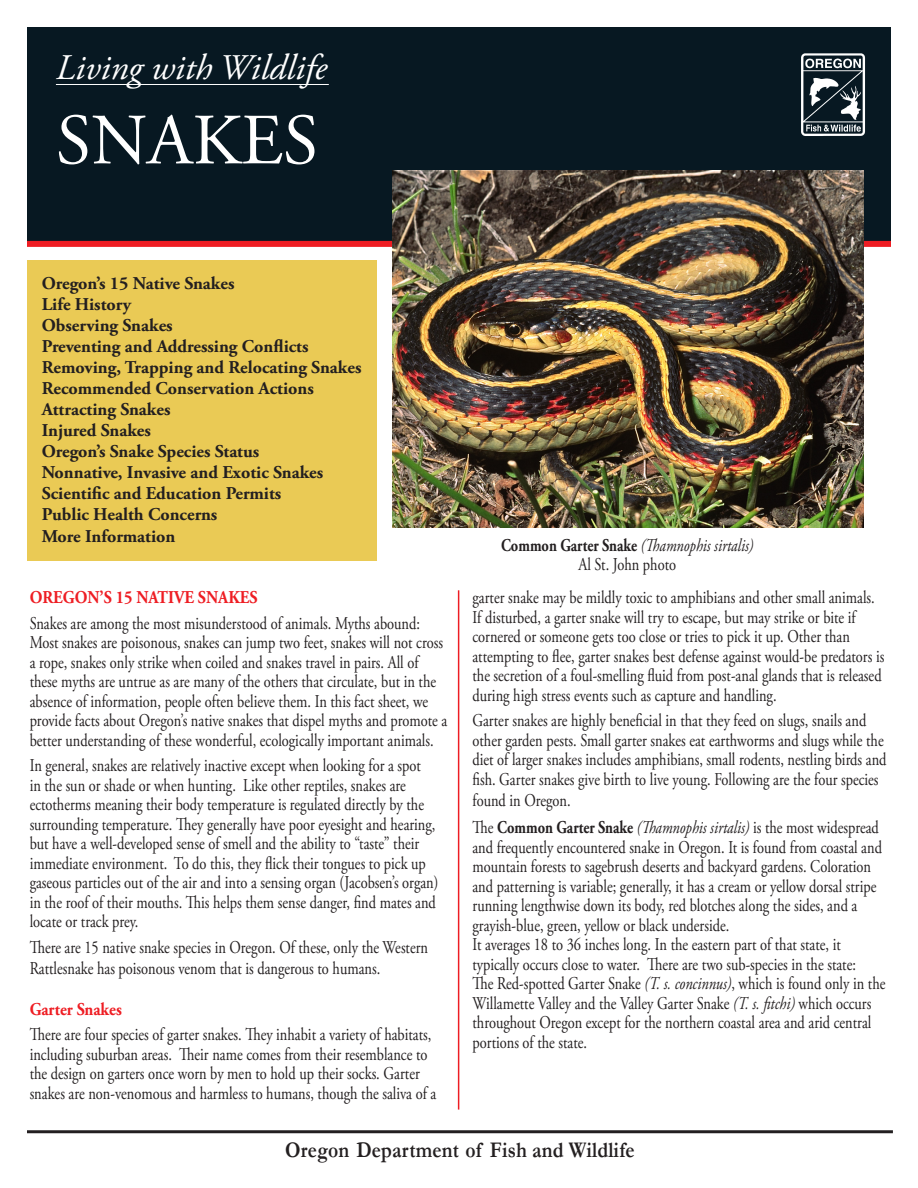
<style>
.page{position:relative;width:918px;height:1188px;background:#fff}
.page>*{position:absolute;margin:0;border:0;box-sizing:border-box;transform-origin:0 0}
.t1{font:72px "Adobe Garamond Pro";color:#fff}
.t2{font:italic 36px "Adobe Garamond Pro";color:#fff}
.t3{font:700 22.5px "Garamond";letter-spacing:.01em;color:#231f20;scale:.87 1}
.Default{font:18px/19.5px "Adobe Garamond Pro";color:#231f20;scale:.8 1}
.Default-2{font:700 18px "Adobe Garamond Pro";color:#231f20}
.Default-3{font:italic 18px "Adobe Garamond Pro";color:#231f20;scale:.8 1}
.Default-4{font:700 18px "Adobe Garamond Pro";color:#ee1d23;scale:.9 1}
.s1{font-weight:700;font-style:normal}
.s2{font-weight:700}
.s3{font-style:italic}
</style>
<div class="page">
<div style="left:27px;top:260px;width:350px;height:301px;background:#eaca55"></div>
<div style="left:28px;top:27px;width:863px;height:215px;background:#071822"></div>
<div style="left:27px;top:241px;width:864px;height:6px;background:#ee1d23"></div>
<hr style="left:27px;top:1130px;width:866px;height:3px;background:#231f20">
<hr style="left:56px;top:84px;width:273px;height:1px;background:#fff">
<hr style="left:458px;top:590px;width:1px;height:520px;background:#ee1d23">
<img style="left:801px;top:53px;width:65px;height:83px">
<img style="left:392px;top:170px;width:471px;height:358px">
<p class="t2" style="left:56px;top:46px;width:273px">Living with Wildlife</p>
<p class="t1" style="left:56px;top:97px;width:264px">SNAKES</p>
<p class="Default-2" style="left:42px;top:273px;width:194px">Oregon’s 15 Native Snakes</p>
<p class="Default-2" style="left:42px;top:294px;width:91px">Life History</p>
<p class="Default-2" style="left:42px;top:315px;width:133px">Observing Snakes</p>
<p class="Default-2" style="left:42px;top:336px;width:268px">Preventing and Addressing Conflicts</p>
<p class="Default-2" style="left:42px;top:357px;width:321px">Removing, Trapping and Relocating Snakes</p>
<p class="Default-2" style="left:42px;top:378px;width:274px">Recommended Conservation Actions</p>
<p class="Default-2" style="left:42px;top:399px;width:130px">Attracting Snakes</p>
<p class="Default-2" style="left:42px;top:420px;width:111px">Injured Snakes</p>
<p class="Default-2" style="left:42px;top:441px;width:219px">Oregon’s Snake Species Status</p>
<p class="Default-2" style="left:42px;top:462px;width:283px">Nonnative, Invasive and Exotic Snakes</p>
<p class="Default-2" style="left:42px;top:483px;width:241px">Scientific and Education Permits</p>
<p class="Default-2" style="left:42px;top:504px;width:177px">Public Health Concerns</p>
<p class="Default-2" style="left:42px;top:526px;width:135px">More Information</p>
<p class="Default-4" style="left:30px;top:587px;width:255px">OREGON’S 15 NATIVE SNAKES</p>
<p class="Default" style="left:30px;top:614px;width:523px">Snakes are among the most misunderstood of animals. Myths abound:<br>Most snakes are poisonous, snakes can jump two feet, snakes will not cross a rope, snakes only strike when coiled and snakes travel in pairs. All of these myths are untrue as are many of the others that circulate, but in the absence of information, people often believe them. In this fact sheet, we provide facts about Oregon’s native snakes that dispel myths and promote a better understanding of these wonderful, ecologically important animals.</p>
<p class="Default" style="left:30px;top:757px;width:513px">In general, snakes are relatively inactive except when looking for a spot<br>in the sun or shade or when hunting. Like other reptiles, snakes are ectotherms meaning their body temperature is regulated directly by the surrounding temperature. They generally have poor eyesight and hearing, but have a well-developed sense of smell and the ability to “taste” their immediate environment. To do this, they flick their tongues to pick up gaseous particles out of the air and into a sensing organ (Jacobsen’s organ) in the roof of their mouths. This helps them sense danger, find mates and locate or track prey.</p>
<p class="Default" style="left:30px;top:937px;width:500px;line-height:21.6px">There are 15 native snake species in Oregon. Of these, only the Western<br>Rattlesnake has poisonous venom that is dangerous to humans.</p>
<p class="Default-4" style="left:30px;top:999px;width:104px">Garter Snakes</p>
<p class="Default" style="left:30px;top:1026px;width:510px">There are four species of garter snakes. They inhabit a variety of habitats, including suburban areas. Their name comes from their resemblance to the design on garters once worn by men to hold up their socks. Garter snakes are non-venomous and harmless to humans, though the saliva of a</p>
<p class="Default-3" style="left:501px;top:534px;width:317px"><span class="s1">Common Garter Snake</span> (Thamnophis sirtalis)</p>
<p class="Default" style="left:578px;top:555px;width:124px">Al St. John photo</p>
<p class="Default" style="left:472px;top:589px;width:516px">garter snake may be mildly toxic to amphibians and other small animals.<br>If disturbed, a garter snake will try to escape, but may strike or bite if cornered or someone gets too close or tries to pick it up. Other than attempting to flee, garter snakes best defense against would-be predators is the secretion of a foul-smelling fluid from post-anal glands that is released during high stress events such as capture and handling.</p>
<p class="Default" style="left:472px;top:712px;width:519px">Garter snakes are highly beneficial in that they feed on slugs, snails and other garden pests. Small garter snakes eat earthworms and slugs while the diet of larger snakes includes amphibians, small rodents, nestling birds and fish. Garter snakes give birth to live young. Following are the four species</p>
<p class="Default" style="left:472px;top:792px;width:124px">found in Oregon.</p>
<p class="Default" style="left:472px;top:819px;width:513px">The <span class="s2">Common Garter Snake</span> <span class="s3">(Thamnophis sirtalis)</span> is the most widespread and frequently encountered snake in Oregon. It is found from coastal and mountain forests to sagebrush deserts and backyard gardens. Coloration and patterning is variable; generally, it has a cream or yellow dorsal stripe running lengthwise down its body, red blotches along the sides, and a grayish-blue, green, yellow or black underside.</p>
<p class="Default" style="left:472px;top:936px;width:481px">It averages 18 to 36 inches long. In the eastern part of that state, it typically occurs close to water. There are two sub-species in the state:</p>
<p class="Default" style="left:472px;top:975px;width:518px">The Red-spotted Garter Snake <span class="s3">(T. s. concinnus)</span>, which is found only in the Willamette Valley and the Valley Garter Snake <span class="s3">(T. s. fitchi)</span> which occurs throughout Oregon except for the northern coastal area and arid central portions of the state.</p>
<p class="t3" style="left:285px;top:1135px;width:403px">Oregon Department of Fish and Wildlife</p>
</div>
